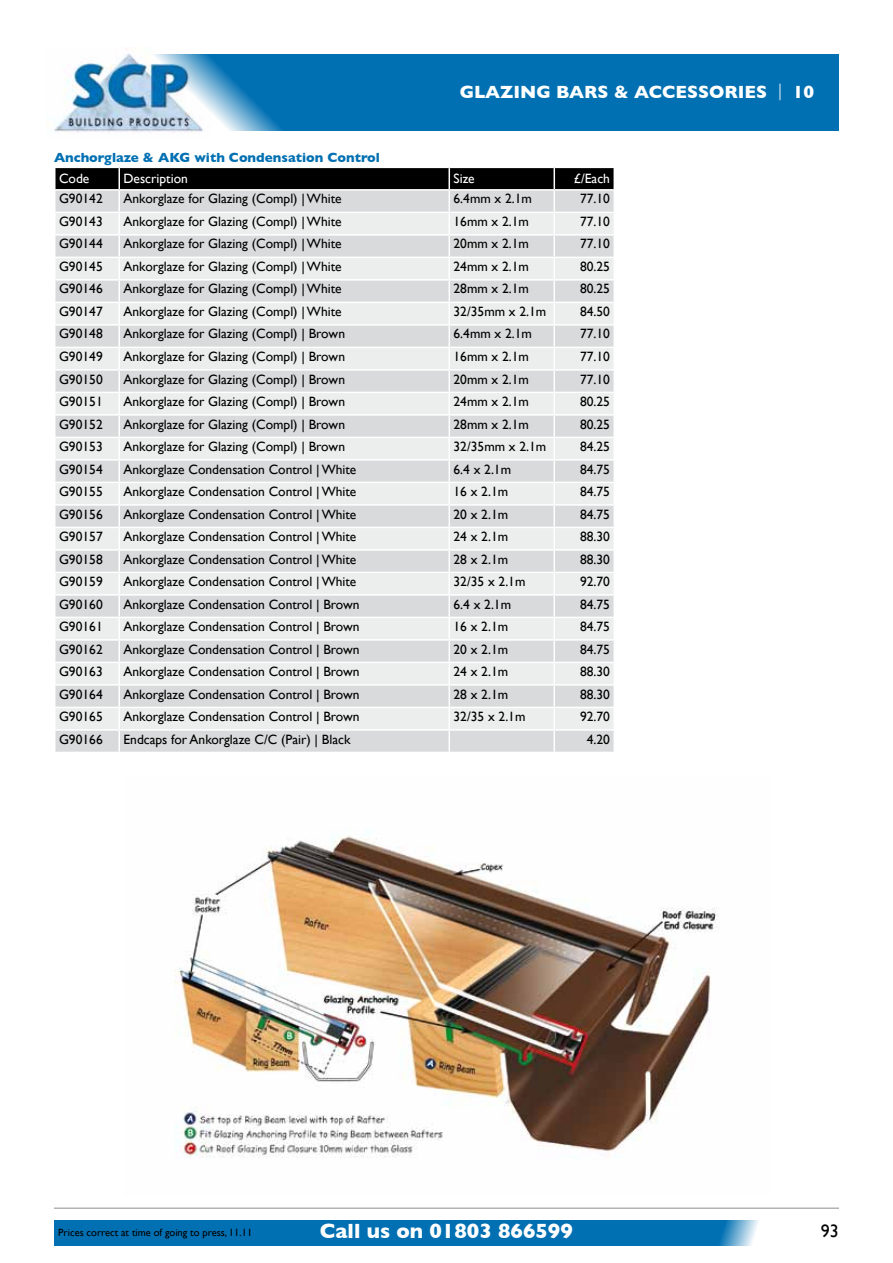
<style>
.page{position:relative;width:893px;height:1263px;background:#fff}
.page>*{position:absolute;margin:0;border:0;box-sizing:border-box;transform-origin:0 0}
.t1{font:700 21px "Gill Sans";color:#fff}
.t2{font:700 18px "Gill Sans";color:#fff}
.t3{font:18px "Gill Sans";color:#000}
.t4{font:13.5px "Gill Sans";color:#000}
.t5{font:700 13.5px "Gill Sans";color:#0070b2}
.t6{font:13.5px "Gill Sans";color:#fff}
.t7{font:10.5px "Gill Sans";color:#000}
.s1{font-weight:300}
</style>
<div class="page">
<svg style="left:643px;top:1220px;width:116px;height:26px;background:#2b88bf"></svg>
<div style="left:54px;top:1220px;width:589px;height:26px;background:#0070b2"></div>
<img style="left:54px;top:49px;width:149px;height:85px">
<svg style="left:124px;top:54px;width:178px;height:76px;background:#5da0c9"></svg>
<div style="left:302px;top:54px;width:537px;height:76px;background:#0070b2"></div>
<hr style="left:54px;top:1207px;width:785px;height:2px;background:#b1b3b4">
<svg style="left:55px;top:167px;width:559px;height:585px;background:#dcdddd"></svg>
<img style="left:175px;top:830px;width:542px;height:328px">
<h2 class="t2" style="left:460px;top:81px;width:356px">GLAZING BARS &amp; ACCESSORIES <span class="s1">|</span> 10</h2>
<p class="t5" style="left:54px;top:150px;width:327px">Anchorglaze &amp; AKG with Condensation Control</p>
<p class="t6" style="left:59px;top:171px;width:32px">Code</p>
<p class="t6" style="left:124px;top:171px;width:66px">Description</p>
<p class="t6" style="left:453px;top:171px;width:23px">Size</p>
<p class="t6" style="left:574px;top:171px;width:38px">£/Each</p>
<p class="t4" style="left:59px;top:191px;width:45px">G90142</p>
<p class="t4" style="left:124px;top:191px;width:220px">Ankorglaze for Glazing (Compl) | White</p>
<p class="t4" style="left:453px;top:191px;width:80px">6.4mm x 2.1m</p>
<p class="t4" style="left:580px;top:191px;width:31px">77.10</p>
<p class="t4" style="left:59px;top:213px;width:45px">G90143</p>
<p class="t4" style="left:124px;top:213px;width:220px">Ankorglaze for Glazing (Compl) | White</p>
<p class="t4" style="left:453px;top:213px;width:77px">16mm x 2.1m</p>
<p class="t4" style="left:580px;top:213px;width:31px">77.10</p>
<p class="t4" style="left:59px;top:236px;width:45px">G90144</p>
<p class="t4" style="left:124px;top:236px;width:220px">Ankorglaze for Glazing (Compl) | White</p>
<p class="t4" style="left:453px;top:236px;width:77px">20mm x 2.1m</p>
<p class="t4" style="left:580px;top:236px;width:31px">77.10</p>
<p class="t4" style="left:59px;top:258px;width:45px">G90145</p>
<p class="t4" style="left:124px;top:258px;width:220px">Ankorglaze for Glazing (Compl) | White</p>
<p class="t4" style="left:453px;top:258px;width:77px">24mm x 2.1m</p>
<p class="t4" style="left:580px;top:258px;width:31px">80.25</p>
<p class="t4" style="left:59px;top:281px;width:45px">G90146</p>
<p class="t4" style="left:124px;top:281px;width:220px">Ankorglaze for Glazing (Compl) | White</p>
<p class="t4" style="left:453px;top:281px;width:77px">28mm x 2.1m</p>
<p class="t4" style="left:580px;top:281px;width:31px">80.25</p>
<p class="t4" style="left:59px;top:303px;width:45px">G90147</p>
<p class="t4" style="left:124px;top:303px;width:220px">Ankorglaze for Glazing (Compl) | White</p>
<p class="t4" style="left:453px;top:303px;width:94px">32/35mm x 2.1m</p>
<p class="t4" style="left:580px;top:303px;width:31px">84.50</p>
<p class="t4" style="left:59px;top:326px;width:45px">G90148</p>
<p class="t4" style="left:124px;top:326px;width:223px">Ankorglaze for Glazing (Compl) | Brown</p>
<p class="t4" style="left:453px;top:326px;width:80px">6.4mm x 2.1m</p>
<p class="t4" style="left:580px;top:326px;width:31px">77.10</p>
<p class="t4" style="left:59px;top:348px;width:45px">G90149</p>
<p class="t4" style="left:124px;top:348px;width:223px">Ankorglaze for Glazing (Compl) | Brown</p>
<p class="t4" style="left:453px;top:348px;width:77px">16mm x 2.1m</p>
<p class="t4" style="left:580px;top:348px;width:31px">77.10</p>
<p class="t4" style="left:59px;top:371px;width:45px">G90150</p>
<p class="t4" style="left:124px;top:371px;width:223px">Ankorglaze for Glazing (Compl) | Brown</p>
<p class="t4" style="left:453px;top:371px;width:77px">20mm x 2.1m</p>
<p class="t4" style="left:580px;top:371px;width:31px">77.10</p>
<p class="t4" style="left:59px;top:393px;width:45px">G90151</p>
<p class="t4" style="left:124px;top:393px;width:223px">Ankorglaze for Glazing (Compl) | Brown</p>
<p class="t4" style="left:453px;top:393px;width:77px">24mm x 2.1m</p>
<p class="t4" style="left:580px;top:393px;width:31px">80.25</p>
<p class="t4" style="left:59px;top:416px;width:45px">G90152</p>
<p class="t4" style="left:124px;top:416px;width:223px">Ankorglaze for Glazing (Compl) | Brown</p>
<p class="t4" style="left:453px;top:416px;width:77px">28mm x 2.1m</p>
<p class="t4" style="left:580px;top:416px;width:31px">80.25</p>
<p class="t4" style="left:59px;top:438px;width:45px">G90153</p>
<p class="t4" style="left:124px;top:438px;width:223px">Ankorglaze for Glazing (Compl) | Brown</p>
<p class="t4" style="left:453px;top:438px;width:94px">32/35mm x 2.1m</p>
<p class="t4" style="left:580px;top:438px;width:31px">84.25</p>
<p class="t4" style="left:59px;top:461px;width:45px">G90154</p>
<p class="t4" style="left:124px;top:461px;width:234px">Ankorglaze Condensation Control | White</p>
<p class="t4" style="left:453px;top:461px;width:59px">6.4 x 2.1m</p>
<p class="t4" style="left:580px;top:461px;width:31px">84.75</p>
<p class="t4" style="left:59px;top:483px;width:45px">G90155</p>
<p class="t4" style="left:124px;top:483px;width:234px">Ankorglaze Condensation Control | White</p>
<p class="t4" style="left:453px;top:483px;width:56px">16 x 2.1m</p>
<p class="t4" style="left:580px;top:483px;width:31px">84.75</p>
<p class="t4" style="left:59px;top:506px;width:45px">G90156</p>
<p class="t4" style="left:124px;top:506px;width:234px">Ankorglaze Condensation Control | White</p>
<p class="t4" style="left:453px;top:506px;width:56px">20 x 2.1m</p>
<p class="t4" style="left:580px;top:506px;width:31px">84.75</p>
<p class="t4" style="left:59px;top:528px;width:45px">G90157</p>
<p class="t4" style="left:124px;top:528px;width:234px">Ankorglaze Condensation Control | White</p>
<p class="t4" style="left:453px;top:528px;width:56px">24 x 2.1m</p>
<p class="t4" style="left:580px;top:528px;width:31px">88.30</p>
<p class="t4" style="left:59px;top:551px;width:45px">G90158</p>
<p class="t4" style="left:124px;top:551px;width:234px">Ankorglaze Condensation Control | White</p>
<p class="t4" style="left:453px;top:551px;width:56px">28 x 2.1m</p>
<p class="t4" style="left:580px;top:551px;width:31px">88.30</p>
<p class="t4" style="left:59px;top:573px;width:45px">G90159</p>
<p class="t4" style="left:124px;top:573px;width:234px">Ankorglaze Condensation Control | White</p>
<p class="t4" style="left:453px;top:573px;width:73px">32/35 x 2.1m</p>
<p class="t4" style="left:580px;top:573px;width:31px">92.70</p>
<p class="t4" style="left:59px;top:596px;width:45px">G90160</p>
<p class="t4" style="left:124px;top:596px;width:238px">Ankorglaze Condensation Control | Brown</p>
<p class="t4" style="left:453px;top:596px;width:59px">6.4 x 2.1m</p>
<p class="t4" style="left:580px;top:596px;width:31px">84.75</p>
<p class="t4" style="left:59px;top:619px;width:45px">G90161</p>
<p class="t4" style="left:124px;top:619px;width:238px">Ankorglaze Condensation Control | Brown</p>
<p class="t4" style="left:453px;top:619px;width:56px">16 x 2.1m</p>
<p class="t4" style="left:580px;top:619px;width:31px">84.75</p>
<p class="t4" style="left:59px;top:641px;width:45px">G90162</p>
<p class="t4" style="left:124px;top:641px;width:238px">Ankorglaze Condensation Control | Brown</p>
<p class="t4" style="left:453px;top:641px;width:56px">20 x 2.1m</p>
<p class="t4" style="left:580px;top:641px;width:31px">84.75</p>
<p class="t4" style="left:59px;top:664px;width:45px">G90163</p>
<p class="t4" style="left:124px;top:664px;width:238px">Ankorglaze Condensation Control | Brown</p>
<p class="t4" style="left:453px;top:664px;width:56px">24 x 2.1m</p>
<p class="t4" style="left:580px;top:664px;width:31px">88.30</p>
<p class="t4" style="left:59px;top:686px;width:45px">G90164</p>
<p class="t4" style="left:124px;top:686px;width:238px">Ankorglaze Condensation Control | Brown</p>
<p class="t4" style="left:453px;top:686px;width:56px">28 x 2.1m</p>
<p class="t4" style="left:580px;top:686px;width:31px">88.30</p>
<p class="t4" style="left:59px;top:709px;width:45px">G90165</p>
<p class="t4" style="left:124px;top:709px;width:238px">Ankorglaze Condensation Control | Brown</p>
<p class="t4" style="left:453px;top:709px;width:73px">32/35 x 2.1m</p>
<p class="t4" style="left:580px;top:709px;width:31px">92.70</p>
<p class="t4" style="left:59px;top:731px;width:45px">G90166</p>
<p class="t4" style="left:124px;top:731px;width:229px">Endcaps for Ankorglaze C/C (Pair) | Black</p>
<p class="t4" style="left:587px;top:731px;width:25px">4.20</p>
<p class="t7" style="left:58px;top:1226px;width:196px">Prices correct at time of going to press, 11.11</p>
<h1 class="t1" style="left:320px;top:1218px;width:254px">Call us on 01803 866599</h1>
<h2 class="t3" style="left:821px;top:1220px;width:19px">93</h2>
</div>
